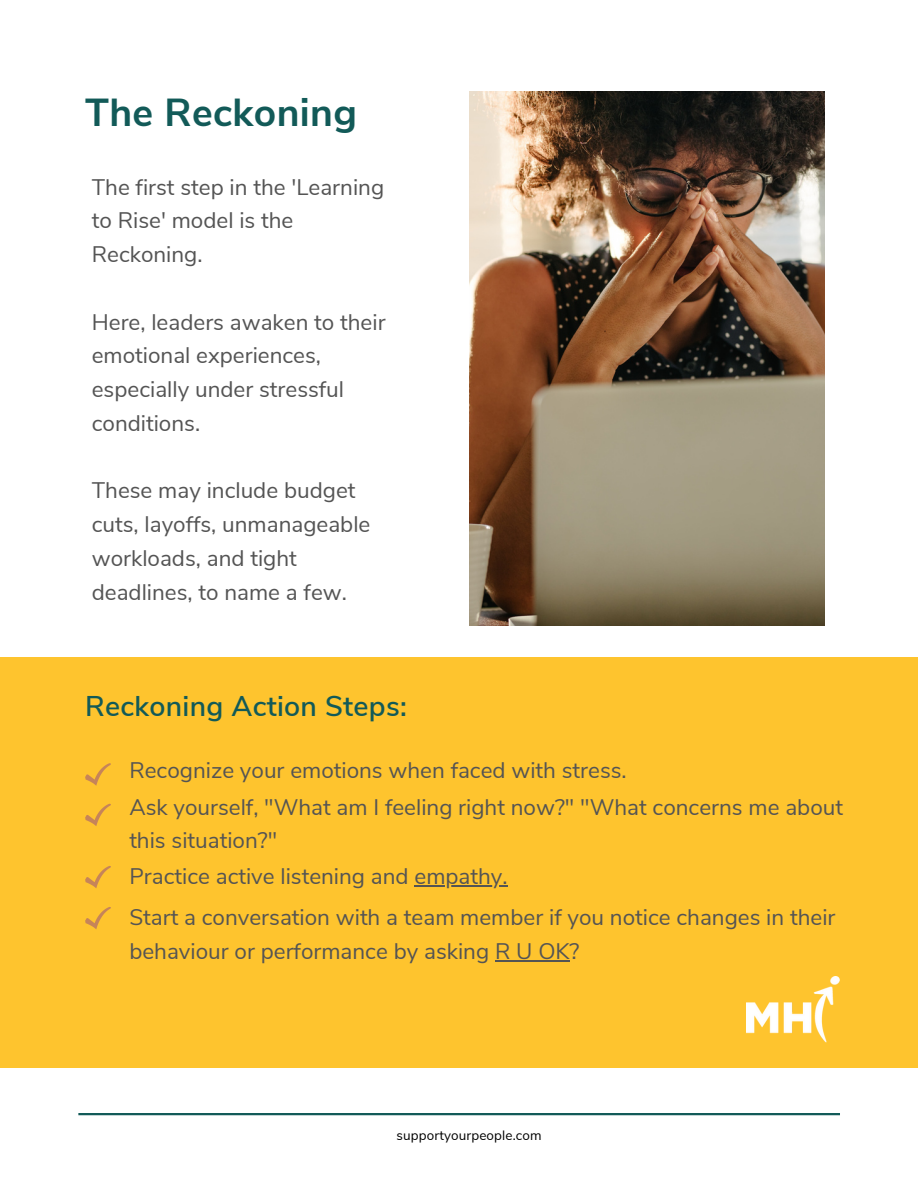
<style>
.page{position:relative;width:918px;height:1188px;background:#fff}
.page>*{position:absolute;margin:0;border:0;box-sizing:border-box;transform-origin:0 0}
.t1{font:700 39px "Nunito Sans";letter-spacing:.01em;color:#125a58}
.t2{font:600 28.5px "Nunito Sans";letter-spacing:.01em;color:#125a58}
.t3{font:22.5px/33.8px "Nunito Sans";color:#545454}
.t4{font:13.5px "Nunito Sans";letter-spacing:.01em;color:#000}
</style>
<div class="page">
<hr style="left:78px;top:1113px;width:762px;height:2px;background:#125a58">
<div style="left:0;top:658px;width:918px;height:410px;background:#fec42e"></div>
<svg style="left:85px;top:763px;width:26px;height:23px"></svg>
<svg style="left:85px;top:804px;width:26px;height:22px"></svg>
<svg style="left:85px;top:866px;width:26px;height:22px"></svg>
<svg style="left:85px;top:907px;width:26px;height:22px"></svg>
<img style="left:469px;top:92px;width:356px;height:533px">
<hr style="left:415px;top:886px;width:93px;height:1px;background:#545454">
<hr style="left:495px;top:960px;width:75px;height:1px;background:#545454">
<img style="left:746px;top:977px;width:94px;height:66px">
<p class="t1" style="left:85px;top:87px;width:273px">The Reckoning</p>
<p class="t3" style="left:92px;top:170px;width:294px">The first step in the 'Learning to Rise' model is the<br>Reckoning.</p>
<p class="t3" style="left:92px;top:305px;width:295px">Here, leaders awaken to their emotional experiences, especially under stressful conditions.</p>
<p class="t3" style="left:92px;top:474px;width:280px">These may include budget cuts, layoffs, unmanageable workloads, and tight deadlines, to name a few.</p>
<p class="t2" style="left:85px;top:687px;width:323px">Reckoning Action Steps:</p>
<p class="t3" style="left:129px;top:754px;width:499px">Recognize your emotions when faced with stress.</p>
<p class="t3" style="left:129px;top:790px;width:715px">Ask yourself, "What am I feeling right now?" "What concerns me about this situation?"</p>
<p class="t3" style="left:129px;top:860px;width:380px">Practice active listening and empathy.</p>
<p class="t3" style="left:129px;top:901px;width:708px">Start a conversation with a team member if you notice changes in their behaviour or performance by asking R U OK?</p>
<p class="t4" style="left:397px;top:1126px;width:147px">supportyourpeople.com</p>
</div>
